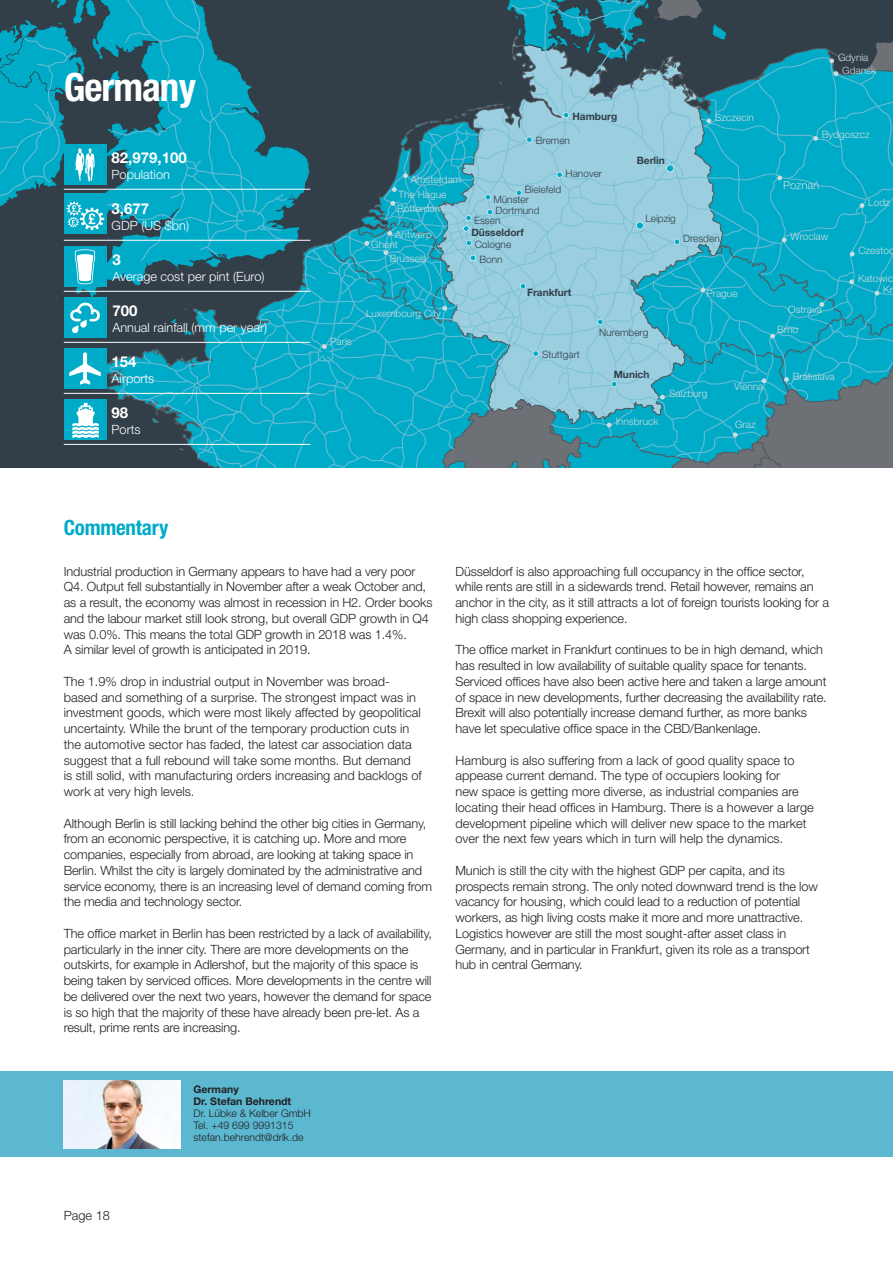
<style>
.page{position:relative;width:893px;height:1263px;background:#fff}
.page>*{position:absolute;margin:0;border:0;box-sizing:border-box;transform-origin:0 0}
.t1{font:700 condensed 39px "Helvetica Neue LT";letter-spacing:-.025em;color:#fff}
.t2{font:700 condensed 21px "Helvetica Neue LT";letter-spacing:-.01em;color:#00abc8}
.t3{font:700 15px "Helvetica Neue";color:#fff}
.t4{font:300 12.75px/15.8px "Helvetica Neue";letter-spacing:-.01em;color:#231f20}
.t5{font:300 12.75px "Helvetica Neue";color:#fff}
.t6{font:300 10.5px/12px "Helvetica Neue";color:#231f20}
.t7{font:700 10.5px/12px "Helvetica Neue";color:#231f20}
.t8{font:300 10.2px/12.8px "Helvetica Neue";color:#d1dcde}
.t9{font:300 10.2px "Helvetica Neue";color:#323e48}
.t10{font:700 10.2px "Helvetica Neue";color:#323e48}
</style>
<div class="page">
<div style="left:0;top:1071px;width:893px;height:86px;background:#5cb8d1"></div>
<img style="left:64px;top:1080px;width:117px;height:68px">
<svg style="left:0;top:0;width:893px;height:468px;background:#338ea2"></svg>
<h1 class="t1" style="left:64px;top:73px;width:134px">Germany</h1>
<p class="t3" style="left:112px;top:152px;width:77px">82,979,100</p>
<p class="t5" style="left:112px;top:169px;width:60px">Population</p>
<p class="t3" style="left:112px;top:203px;width:39px">3,677</p>
<p class="t5" style="left:112px;top:220px;width:79px">GDP (US $bn)</p>
<p class="t3" style="left:112px;top:254px;width:10px">3</p>
<p class="t5" style="left:112px;top:271px;width:154px">Average cost per pint (Euro)</p>
<p class="t3" style="left:112px;top:305px;width:27px">700</p>
<p class="t5" style="left:112px;top:322px;width:156px">Annual rainfall (mm per year)</p>
<p class="t3" style="left:112px;top:356px;width:27px">154</p>
<p class="t5" style="left:112px;top:373px;width:44px">Airports</p>
<p class="t3" style="left:112px;top:407px;width:18px">98</p>
<p class="t5" style="left:112px;top:425px;width:31px">Ports</p>
<h2 class="t2" style="left:64px;top:520px;width:106px">Commentary</h2>
<p class="t8" style="left:842px;top:52px;width:35px;text-indent:-4px">Gdynia<br>Gdansk</p>
<p class="t8" style="left:330px;top:336px;width:23px">Paris</p>
<p class="t10" style="left:572px;top:113px;width:46px">Hamburg</p>
<p class="t8" style="left:715px;top:112px;width:40px">Szczecin</p>
<p class="t9" style="left:536px;top:137px;width:36px">Bremen</p>
<p class="t8" style="left:822px;top:129px;width:50px">Bydgoszcz</p>
<p class="t10" style="left:637px;top:157px;width:30px">Berlin</p>
<p class="t8" style="left:411px;top:174px;width:52px">Amsterdam</p>
<p class="t8" style="left:397px;top:203px;width:48px">Rotterdam</p>
<p class="t8" style="left:399px;top:189px;width:49px">The Hague</p>
<p class="t9" style="left:566px;top:170px;width:38px">Hanover</p>
<p class="t9" style="left:525px;top:185px;width:38px">Bielefeld</p>
<p class="t9" style="left:493px;top:196px;width:37px">Münster</p>
<p class="t9" style="left:496px;top:207px;width:45px">Dortmund</p>
<p class="t9" style="left:474px;top:216px;width:28px">Essen</p>
<p class="t9" style="left:645px;top:215px;width:32px">Leipzig</p>
<p class="t8" style="left:868px;top:196px;width:23px">Lodz</p>
<p class="t8" style="left:371px;top:230px;width:62px;line-height:9.9px;text-indent:24px">Antwerp<br>Ghent</p>
<p class="t8" style="left:390px;top:253px;width:39px">Brussels</p>
<p class="t10" style="left:471px;top:229px;width:54px">Düsseldorf</p>
<p class="t9" style="left:475px;top:241px;width:38px">Cologne</p>
<p class="t9" style="left:479px;top:255px;width:25px">Bonn</p>
<p class="t9" style="left:683px;top:235px;width:38px">Dresden</p>
<p class="t8" style="left:790px;top:231px;width:39px">Wroclaw</p>
<p class="t8" style="left:858px;top:245px;width:37px">Czestoc</p>
<p class="t8" style="left:858px;top:273px;width:37px">Katowic</p>
<p class="t10" style="left:527px;top:289px;width:46px">Frankfurt</p>
<p class="t8" style="left:706px;top:288px;width:33px">Prague</p>
<p class="t8" style="left:883px;top:284px;width:11px">Kr</p>
<p class="t8" style="left:366px;top:308px;width:76px">Luxembourg City</p>
<p class="t8" style="left:788px;top:304px;width:35px">Ostrava</p>
<p class="t9" style="left:599px;top:329px;width:51px">Nuremberg</p>
<p class="t8" style="left:777px;top:324px;width:23px">Brno</p>
<p class="t9" style="left:542px;top:351px;width:39px">Stuttgart</p>
<p class="t10" style="left:614px;top:371px;width:37px">Munich</p>
<p class="t8" style="left:793px;top:370px;width:44px">Bratislava</p>
<p class="t8" style="left:616px;top:416px;width:44px">Innsbruck</p>
<p class="t8" style="left:669px;top:388px;width:40px">Salzburg</p>
<p class="t8" style="left:734px;top:381px;width:31px">Vienna</p>
<p class="t8" style="left:735px;top:419px;width:22px">Graz</p>
<p class="t4" style="left:64px;top:564px;width:370px">Industrial production in Germany appears to have had a very poor Q4. Output fell substantially in November after a weak October and, as a result, the economy was almost in recession in H2. Order books and the labour market still look strong, but overall GDP growth in Q4 was 0.0%. This means the total GDP growth in 2018 was 1.4%.<br>A similar level of growth is anticipated in 2019.</p>
<p class="t4" style="left:64px;top:675px;width:360px">The 1.9% drop in industrial output in November was broad&shy;based and something of a surprise. The strongest impact was in investment goods, which were most likely affected by geopolitical uncertainty. While the brunt of the temporary production cuts in the automotive sector has faded, the latest car association data suggest that a full rebound will take some months. But demand is still solid, with manufacturing orders increasing and backlogs of work at very high levels.</p>
<p class="t4" style="left:64px;top:816px;width:370px">Although Berlin is still lacking behind the other big cities in Germany, from an economic perspective, it is catching up. More and more companies, especially from abroad, are looking at taking space in Berlin. Whilst the city is largely dominated by the administrative and service economy, there is an increasing level of demand coming from the media and technology sector.</p>
<p class="t4" style="left:64px;top:927px;width:370px">The office market in Berlin has been restricted by a lack of availability, particularly in the inner city. There are more developments on the outskirts, for example in Adlershof, but the majority of this space is being taken by serviced offices. More developments in the centre will be delivered over the next two years, however the demand for space is so high that the majority of these have already been pre-let. As a result, prime rents are increasing.</p>
<p class="t7" style="left:193px;top:1084px;width:99px">Germany<br>Dr. Stefan Behrendt</p>
<p class="t6" style="left:193px;top:1108px;width:119px">Dr. Lübke &amp; Kelber GmbH<br>Tel. +49 699 9991315 stefan.behrendt@drlk.de</p>
<p class="t4" style="left:455px;top:564px;width:375px">Düsseldorf is also approaching full occupancy in the office sector, while rents are still in a sidewards trend. Retail however, remains an anchor in the city, as it still attracts a lot of foreign tourists looking for a high class shopping experience.</p>
<p class="t4" style="left:455px;top:643px;width:373px">The office market in Frankfurt continues to be in high demand, which has resulted in low availability of suitable quality space for tenants.<br>Serviced offices have also been active here and taken a large amount of space in new developments, further decreasing the availability rate.<br>Brexit will also potentially increase demand further, as more banks have let speculative office space in the CBD/Bankenlage.</p>
<p class="t4" style="left:455px;top:753px;width:360px">Hamburg is also suffering from a lack of good quality space to appease current demand. The type of occupiers looking for<br>new space is getting more diverse, as industrial companies are locating their head offices in Hamburg. There is a however a large development pipeline which will deliver new space to the market over the next few years which in turn will help the dynamics.</p>
<p class="t4" style="left:455px;top:864px;width:364px">Munich is still the city with the highest GDP per capita, and its prospects remain strong. The only noted downward trend is the low vacancy for housing, which could lead to a reduction of potential workers, as high living costs make it more and more unattractive.<br>Logistics however are still the most sought-after asset class in Germany, and in particular in Frankfurt, given its role as a transport hub in central Germany.</p>
<p class="t4" style="left:64px;top:1209px;width:48px">Page 18</p>
</div>
